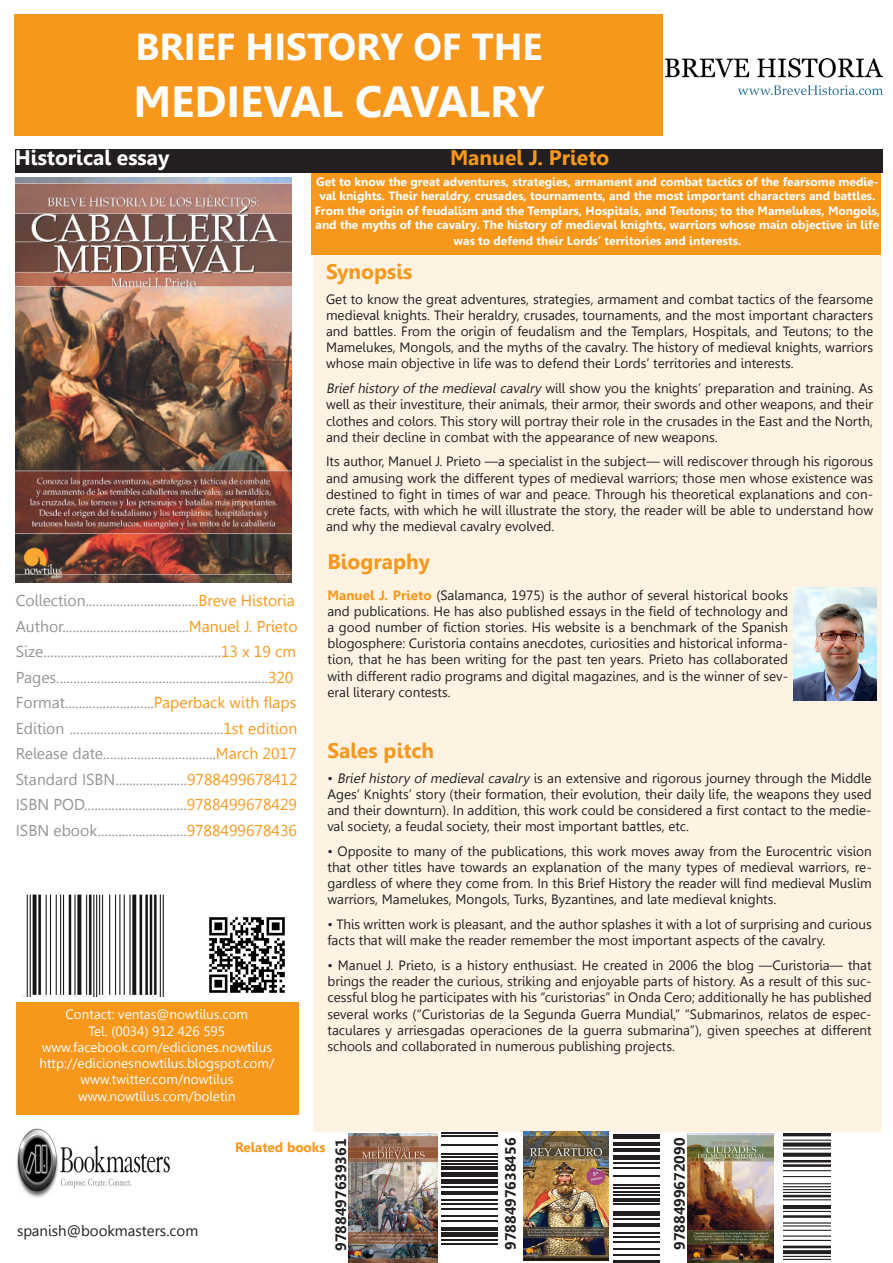
<style>
.page{position:relative;width:893px;height:1263px;background:#fff}
.page>*{position:absolute;margin:0;border:0;box-sizing:border-box;transform-origin:0 0}
.t1{font:700 43.5px "Gisha";color:#fff}
.t2{font:700 37.5px "Gisha";color:#fff}
.t3{font:700 21px "Gisha";color:#f7981d}
.t4{font:700 21px "Gisha";color:#fff}
.t5{font:15.75px/25.5px "Gisha";color:#939598}
.t6{font:700 15px "Gisha";color:#231f20}
.t7{font:15px "Gisha";color:#231f20}
.t8{font:13.5px/16.2px "Gisha";color:#231f20;text-align:justify}
.t9{font:13.5px/16.2px "Gisha";color:#fff;text-align:center}
.t10{font:700 13.5px "Gisha";color:#f7981d}
.t11{font:700 12px/14.4px "Gisha";color:#fff;text-align:center}
.s1{font-style:italic}
.s2{font-weight:700;color:#f7981d}
.s3{color:#f7981d}
.s4{color:#f79a20}
</style>
<div class="page">
<div style="left:15px;top:15px;width:648px;height:121px;background:#f7981d"></div>
<img style="left:665px;top:58px;width:217px;height:36px">
<img style="left:16px;top:177px;width:276px;height:406px">
<div style="left:312px;top:172px;width:569px;height:83px;background:#f7981d"></div>
<div style="left:313px;top:255px;width:568px;height:877px;background:#fef3e3"></div>
<img style="left:794px;top:587px;width:83px;height:114px">
<div style="left:15px;top:149px;width:867px;height:23px;background:#231f20"></div>
<div style="left:16px;top:1002px;width:283px;height:112px;background:#f7981d"></div>
<img style="left:26px;top:894px;width:138px;height:102px">
<img style="left:209px;top:917px;width:76px;height:76px">
<img style="left:348px;top:1134px;width:90px;height:128px">
<img style="left:687px;top:1134px;width:87px;height:129px">
<svg style="left:613px;top:1142px;width:47px;height:119px"></svg>
<hr style="left:613px;top:1261px;width:47px;height:2px;background:#231f20">
<hr style="left:613px;top:1254px;width:47px;height:1px;background:#231f20">
<hr style="left:613px;top:1248px;width:47px;height:2px;background:#231f20">
<hr style="left:613px;top:1241px;width:47px;height:1px;background:#231f20">
<hr style="left:613px;top:1236px;width:47px;height:1px;background:#231f20">
<hr style="left:613px;top:1232px;width:47px;height:1px;background:#231f20">
<hr style="left:613px;top:1223px;width:47px;height:3px;background:#231f20">
<hr style="left:613px;top:1218px;width:47px;height:1px;background:#231f20">
<div style="left:613px;top:1211px;width:47px;height:5px;background:#231f20"></div>
<hr style="left:613px;top:1203px;width:47px;height:2px;background:#231f20">
<hr style="left:613px;top:1198px;width:47px;height:3px;background:#231f20">
<hr style="left:613px;top:1194px;width:47px;height:2px;background:#231f20">
<hr style="left:613px;top:1191px;width:47px;height:1px;background:#231f20">
<hr style="left:613px;top:1187px;width:47px;height:2px;background:#231f20">
<hr style="left:613px;top:1184px;width:47px;height:1px;background:#231f20">
<hr style="left:613px;top:1175px;width:47px;height:1px;background:#231f20">
<hr style="left:613px;top:1168px;width:47px;height:1px;background:#231f20">
<hr style="left:613px;top:1162px;width:47px;height:2px;background:#231f20">
<div style="left:613px;top:1155px;width:47px;height:5px;background:#231f20"></div>
<hr style="left:613px;top:1148px;width:47px;height:3px;background:#231f20">
<hr style="left:613px;top:1143px;width:47px;height:3px;background:#231f20">
<div style="left:613px;top:1134px;width:47px;height:5px;background:#231f20"></div>
<hr style="left:441px;top:1243px;width:56px;height:1px;background:#231f20">
<hr style="left:441px;top:1239px;width:56px;height:2px;background:#231f20">
<div style="left:441px;top:1232px;width:56px;height:5px;background:#231f20"></div>
<hr style="left:441px;top:1227px;width:56px;height:3px;background:#231f20">
<hr style="left:441px;top:1220px;width:56px;height:2px;background:#231f20">
<hr style="left:441px;top:1215px;width:56px;height:1px;background:#231f20">
<hr style="left:441px;top:1208px;width:56px;height:2px;background:#231f20">
<hr style="left:441px;top:1203px;width:56px;height:1px;background:#231f20">
<hr style="left:441px;top:1200px;width:56px;height:1px;background:#231f20">
<hr style="left:441px;top:1191px;width:56px;height:3px;background:#231f20">
<hr style="left:441px;top:1186px;width:56px;height:1px;background:#231f20">
<div style="left:441px;top:1179px;width:56px;height:5px;background:#231f20"></div>
<div style="left:441px;top:1172px;width:56px;height:5px;background:#231f20"></div>
<hr style="left:441px;top:1167px;width:56px;height:3px;background:#231f20">
<hr style="left:441px;top:1163px;width:56px;height:2px;background:#231f20">
<hr style="left:441px;top:1160px;width:56px;height:1px;background:#231f20">
<hr style="left:441px;top:1156px;width:56px;height:2px;background:#231f20">
<hr style="left:441px;top:1153px;width:56px;height:1px;background:#231f20">
<hr style="left:441px;top:1144px;width:56px;height:2px;background:#231f20">
<hr style="left:441px;top:1136px;width:56px;height:1px;background:#231f20">
<hr style="left:441px;top:1132px;width:56px;height:1px;background:#231f20">
<img style="left:783px;top:1133px;width:47px;height:127px">
<img style="left:523px;top:1132px;width:85px;height:129px">
<img style="left:16px;top:1128px;width:154px;height:70px">
<h2 class="t2" style="left:135px;top:25px;width:409px">BRIEF HISTORY OF THE</h2>
<h1 class="t1" style="left:133px;top:77px;width:413px">MEDIEVAL CAVALRY</h1>
<h3 class="t4" style="left:15px;top:145px;width:156px">Historical essay</h3>
<h3 class="t3" style="left:450px;top:145px;width:161px">Manuel J. Prieto</h3>
<p class="t11" style="left:315px;top:175px;width:567px">Get to know the great adventures, strategies, armament and combat tactics of the fearsome medie&shy;val knights. Their heraldry, crusades, tournaments, and the most important characters and battles.<br>From the origin of feudalism and the Templars, Hospitals, and Teutons; to the Mamelukes, Mongols, and the myths of the cavalry. The history of medieval knights, warriors whose main objective in life</p>
<p class="t11" style="left:454px;top:234px;width:289px">was to defend their Lords’ territories and interests.</p>
<h3 class="t3" style="left:326px;top:260px;width:88px">Synopsis</h3>
<p class="t8" style="left:326px;top:291px;width:549px">Get to know the great adventures, strategies, armament and combat tactics of the fearsome medieval knights. Their heraldry, crusades, tournaments, and the most important characters and battles. From the origin of feudalism and the Templars, Hospitals, and Teutons; to the Mamelukes, Mongols, and the myths of the cavalry. The history of medieval knights, warriors whose main objective in life was to defend their Lords’ territories and interests.</p>
<p class="t8" style="left:326px;top:380px;width:549px"><span class="s1">Brief history of the medieval cavalry</span> will show you the knights’ preparation and training. As well as their investiture, their animals, their armor, their swords and other weapons, and their clothes and colors. This story will portray their role in the crusades in the East and the North, and their decline in combat with the appearance of new weapons.</p>
<p class="t8" style="left:326px;top:454px;width:549px">Its author, Manuel J. Prieto —a specialist in the subject— will rediscover through his rigorous and amusing work the different types of medieval warriors; those men whose existence was destined to fight in times of war and peace. Through his theoretical explanations and con&shy;crete facts, with which he will illustrate the story, the reader will be able to understand how and why the medieval cavalry evolved.</p>
<h3 class="t3" style="left:327px;top:550px;width:104px">Biography</h3>
<p class="t8" style="left:327px;top:587px;width:462px"><span class="s2">Manuel J. Prieto</span> (Salamanca, 1975) is the author of several historical books and publications. He has also published essays in the field of technology and a good number of fiction stories. His website is a benchmark of the Spanish blogosphere: Curistoria contains anecdotes, curiosities and historical informa&shy;tion, that he has been writing for the past ten years. Prieto has collaborated with different radio programs and digital magazines, and is the winner of sev&shy;eral literary contests.</p>
<p class="t5" style="left:16px;top:588px;width:283px">Collection.................................<span class="s3">Breve Historia </span>Author.....................................<span class="s3">Manuel J. Prieto </span>Size....................................................<span class="s3">13 x 19 cm </span>Pages..............................................................<span class="s3">320<br></span>Format..........................<span class="s3">Paperback with flaps </span>Edition .............................................<span class="s3">1st edition </span>Release date.................................<span class="s3">March 2017<br></span>Standard ISBN.....................<span class="s3">9788499678412<br></span>ISBN POD..............................<span class="s4">9788499678429<br></span>ISBN ebook..........................<span class="s3">9788499678436</span></p>
<h3 class="t3" style="left:327px;top:738px;width:108px">Sales pitch</h3>
<p class="t8" style="left:327px;top:770px;width:546px">• <span class="s1">Brief history of medieval cavalry</span> is an extensive and rigorous journey through the Middle Ages’ Knights’ story (their formation, their evolution, their daily life, the weapons they used and their downturn). In addition, this work could be considered a first contact to the medie&shy;val society, a feudal society, their most important battles, etc.</p>
<p class="t8" style="left:327px;top:843px;width:546px">• Opposite to many of the publications, this work moves away from the Eurocentric vision that other titles have towards an explanation of the many types of medieval warriors, re&shy;gardless of where they come from. In this Brief History the reader will find medieval Muslim warriors, Mamelukes, Mongols, Turks, Byzantines, and late medieval knights.</p>
<p class="t8" style="left:327px;top:916px;width:546px">• This written work is pleasant, and the author splashes it with a lot of surprising and curious facts that will make the reader remember the most important aspects of the cavalry.</p>
<p class="t8" style="left:327px;top:957px;width:546px">• Manuel J. Prieto, is a history enthusiast. He created in 2006 the blog —Curistoria— that brings the reader the curious, striking and enjoyable parts of history. As a result of this suc&shy;cessful blog he participates with his “curistorias” in Onda Cero; additionally he has published several works (“Curistorias de la Segunda Guerra Mundial,” “Submarinos, relatos de espec&shy;taculares y arriesgadas operaciones de la guerra submarina”), given speeches at different schools and collaborated in numerous publishing projects.</p>
<p class="t9" style="left:39px;top:1007px;width:236px">Contact: ventas@nowtilus.com<br>Tel. (0034) 912 426 595 www.facebook.com/ediciones.nowtilus http://edicionesnowtilus.blogspot.com/ www.twitter.com/nowtilus www.nowtilus.com/boletin</p>
<p class="t10" style="left:235px;top:1139px;width:92px">Related books</p>
<p class="t6" style="left:332px;top:1251px;width:114px;rotate:-90deg">9788497639361</p>
<p class="t6" style="left:502px;top:1250px;width:114px;rotate:-90deg">9788497638456</p>
<p class="t6" style="left:671px;top:1250px;width:114px;rotate:-90deg">9788499672090</p>
<p class="t7" style="left:17px;top:1222px;width:183px">spanish@bookmasters.com</p>
</div>
